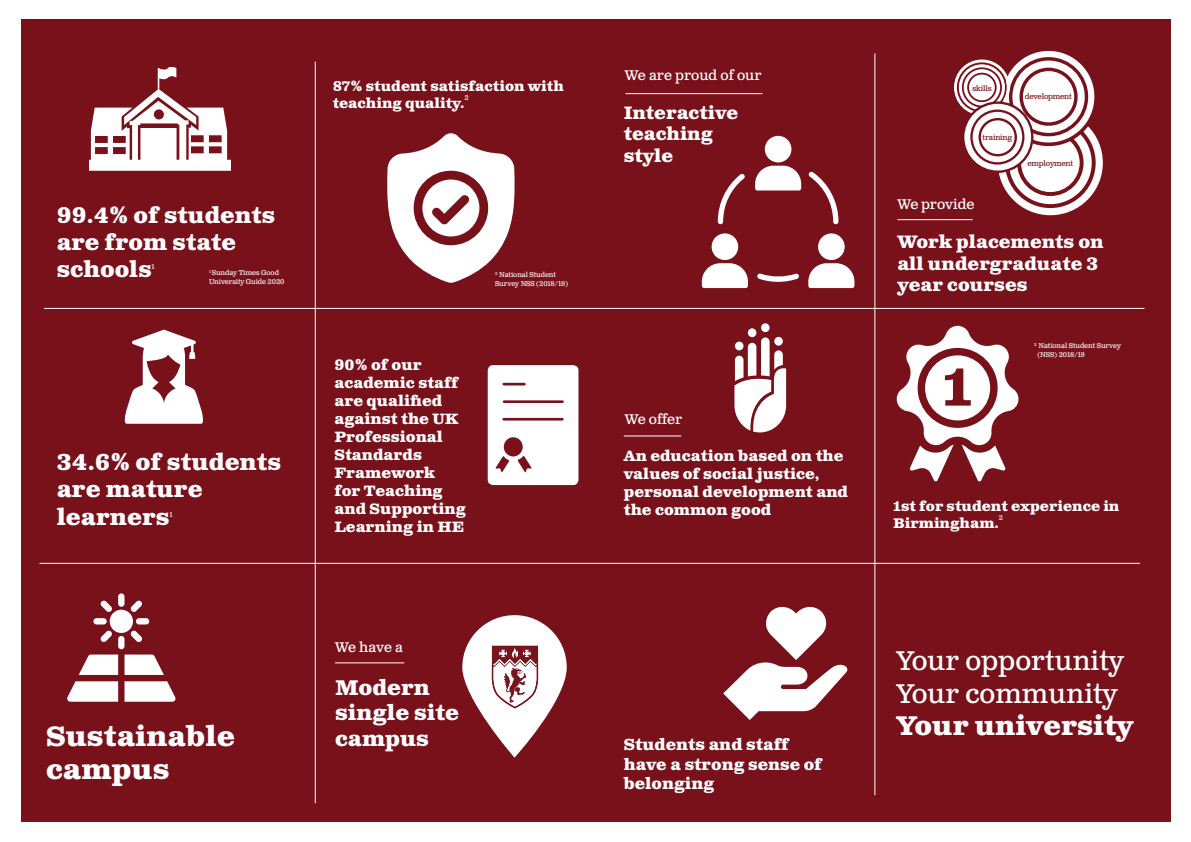
<style>
.page{position:relative;width:1191px;height:842px;background:#fff}
.page>*{position:absolute;margin:0;border:0;box-sizing:border-box;transform-origin:0 0}
.t1{font:700 53.3px "Clarendon Text Pro";color:#79111b}
.t2{font:700 28px/33.6px "Clarendon Text Pro";color:#fff}
.t3{font:27px "Clarendon Text Pro";color:#fff}
.t4{font:700 27px "Clarendon Text Pro";color:#fff}
.t5{font:700 23px/27.6px "Clarendon Text Pro";color:#fff}
.t6{font:700 22.3px/26.8px "Clarendon Text Pro";color:#fff}
.t7{font:700 21.3px/25.6px "Clarendon Text Pro";color:#fff}
.t8{font:700 18px/21.6px "Clarendon Text Pro";color:#fff}
.t9{font:700 16px/19.2px "Clarendon Text Pro";color:#fff}
.t10{font:700 15px/18px "Clarendon Text Pro";color:#fff}
.t11{font:700 14px/16.8px "Clarendon Text Pro";color:#fff}
.t12{font:14px "Clarendon Text Pro";color:#fff}
.t13{font:7.7px "Clarendon Text Pro";letter-spacing:-.03em;color:#79111b}
.t14{font:7px/9px "Clarendon Text Pro";letter-spacing:-.01em;color:#fff}
</style>
<div class="page">
<div style="left:21px;top:20px;width:1149px;height:802px;background:#79111b"></div>
<svg style="left:994px;top:106px;width:112px;height:113px;fill:#fff"></svg>
<svg style="left:1005px;top:117px;width:90px;height:91px;fill:#fff"></svg>
<div style="left:1017px;top:130px;width:66px;height:66px;background:#fff;border:4px solid #79111b;border-radius:50%"></div>
<svg style="left:1001px;top:50px;width:94px;height:94px;fill:#fff"></svg>
<svg style="left:1011px;top:60px;width:74px;height:74px;fill:#fff"></svg>
<div style="left:1009px;top:57px;width:79px;height:79px;border:3px solid #79111b;border-radius:50%"></div>
<div style="left:999px;top:47px;width:99px;height:99px;border:4px solid #79111b;border-radius:50%"></div>
<div style="left:1022px;top:70px;width:53px;height:53px;background:#fff;border-radius:50%"></div>
<div style="left:1019px;top:68px;width:58px;height:58px;border:3px solid #79111b;border-radius:50%"></div>
<svg style="left:958px;top:64px;width:47px;height:47px"></svg>
<div style="left:957px;top:62px;width:49px;height:50px;border:2px solid #79111b;border-radius:50%"></div>
<div style="left:954px;top:60px;width:55px;height:55px;border:3px solid #fff;border-radius:50%"></div>
<svg style="left:963px;top:69px;width:37px;height:37px"></svg>
<div style="left:962px;top:67px;width:40px;height:40px;border:2px solid #79111b;border-radius:50%"></div>
<div style="left:968px;top:74px;width:27px;height:27px;background:#fff;border-radius:50%"></div>
<div style="left:967px;top:73px;width:29px;height:29px;border:2px solid #79111b;border-radius:50%"></div>
<svg style="left:962px;top:101px;width:71px;height:72px;fill:#fff"></svg>
<svg style="left:970px;top:110px;width:54px;height:55px"></svg>
<div style="left:980px;top:120px;width:35px;height:35px;background:#fff;border-radius:50%"></div>
<div style="left:978px;top:118px;width:39px;height:38px;border:2px solid #79111b;border-radius:50%"></div>
<hr style="left:874px;top:54px;width:1px;height:741px;background:#fff">
<hr style="left:315px;top:62px;width:1px;height:741px;background:#fff">
<svg style="left:734px;top:323px;width:52px;height:109px"></svg>
<div style="left:774px;top:337px;width:9px;height:9px;background:#fff;border-radius:50%"></div>
<hr style="left:624px;top:436px;width:57px;height:1px;background:#fff">
<div style="left:765px;top:136px;width:26px;height:26px;background:#fff;border-radius:50%"></div>
<svg style="left:755px;top:166px;width:46px;height:24px"></svg>
<svg style="left:718px;top:174px;width:27px;height:50px"></svg>
<svg style="left:757px;top:273px;width:42px;height:9px"></svg>
<svg style="left:808px;top:171px;width:30px;height:53px"></svg>
<div style="left:711px;top:233px;width:27px;height:27px;background:#fff;border-radius:50%"></div>
<svg style="left:701px;top:263px;width:47px;height:25px"></svg>
<div style="left:818px;top:233px;width:26px;height:27px;background:#fff;border-radius:50%"></div>
<svg style="left:808px;top:263px;width:46px;height:25px"></svg>
<hr style="left:625px;top:93px;width:137px;height:1px;background:#fff">
<hr style="left:897px;top:219px;width:75px;height:1px;background:#fff">
<svg style="left:462px;top:615px;width:105px;height:143px"></svg>
<svg style="left:723px;top:607px;width:125px;height:113px"></svg>
<svg style="left:79px;top:654px;width:39px;height:21px"></svg>
<svg style="left:124px;top:654px;width:40px;height:21px"></svg>
<svg style="left:124px;top:681px;width:52px;height:21px"></svg>
<svg style="left:67px;top:681px;width:51px;height:21px"></svg>
<div style="left:110px;top:610px;width:23px;height:23px;background:#fff;border-radius:50%"></div>
<div style="left:118px;top:593px;width:6px;height:14px;background:#fff;border-radius:3px"></div>
<div style="left:118px;top:636px;width:6px;height:13px;background:#fff;border-radius:3px"></div>
<svg style="left:100px;top:600px;width:12px;height:12px"></svg>
<svg style="left:130px;top:630px;width:12px;height:12px"></svg>
<div style="left:93px;top:618px;width:14px;height:6px;background:#fff;border-radius:3px"></div>
<div style="left:136px;top:618px;width:13px;height:6px;background:#fff;border-radius:3px"></div>
<svg style="left:100px;top:630px;width:12px;height:12px"></svg>
<svg style="left:130px;top:600px;width:12px;height:12px"></svg>
<hr style="left:44px;top:308px;width:1100px;height:1px;background:#fff">
<hr style="left:39px;top:563px;width:1100px;height:1px;background:#fff">
<svg style="left:488px;top:365px;width:90px;height:120px;background:#f3ebeb"></svg>
<hr style="left:335px;top:662px;width:69px;height:1px;background:#fff">
<svg style="left:125px;top:330px;width:78px;height:94px"></svg>
<svg style="left:896px;top:326px;width:123px;height:155px"></svg>
<div style="left:925px;top:355px;width:65px;height:65px;background:#fff;border-radius:50%"></div>
<svg style="left:89px;top:67px;width:141px;height:104px"></svg>
<svg style="left:387px;top:133px;width:128px;height:150px"></svg>
<div style="left:476px;top:626px;width:74px;height:74px;background:#fff;border-radius:50%"></div>
<img style="left:487px;top:645px;width:57px;height:67px">
<p class="t6" style="left:57px;top:203px;width:220px">99.4% of students are from state schools</p>
<p class="t14" style="left:152px;top:262px;width:5px">1</p>
<p class="t14" style="left:209px;top:269px;width:77px"><sup>1</sup> Sunday Times Good<br>University Guide 2020</p>
<p class="t5" style="left:57px;top:449px;width:226px">34.6% of students are mature learners</p>
<p class="t14" style="left:169px;top:510px;width:5px">1</p>
<p class="t2" style="left:46px;top:721px;width:190px">Sustainable campus</p>
<p class="t11" style="left:333px;top:79px;width:233px">87% student satisfaction with teaching quality.</p>
<p class="t14" style="left:464px;top:93px;width:6px">2</p>
<p class="t10" style="left:334px;top:357px;width:133px">90% of our academic staff are qualified against the UK<br>Professional<br>Standards<br>Framework<br>for Teaching and Supporting<br>Learning in HE</p>
<p class="t14" style="left:495px;top:270px;width:75px"><sup>2</sup> National Student<br>Survey NSS (2018/19)</p>
<p class="t12" style="left:335px;top:639px;width:70px">We have a</p>
<p class="t7" style="left:335px;top:676px;width:125px">Modern single site campus</p>
<p class="t12" style="left:625px;top:67px;width:138px">We are proud of our</p>
<p class="t8" style="left:624px;top:103px;width:116px">Interactive</p>
<p class="t8" style="left:624px;top:124px;width:91px">teaching</p>
<p class="t8" style="left:624px;top:146px;width:51px">style</p>
<p class="t12" style="left:625px;top:411px;width:59px">We offer</p>
<p class="t10" style="left:624px;top:447px;width:226px">An education based on the values of social justice, personal development and the common good</p>
<p class="t13" style="left:972px;top:83px;width:21px">skills</p>
<p class="t13" style="left:1024px;top:92px;width:49px">development</p>
<p class="t13" style="left:982px;top:133px;width:31px">training</p>
<p class="t12" style="left:897px;top:196px;width:78px">We provide</p>
<p class="t13" style="left:1027px;top:159px;width:47px">employment</p>
<p class="t8" style="left:897px;top:232px;width:208px">Work placements on all undergraduate 3 year courses</p>
<p class="t1" style="left:942px;top:355px;width:31px">1</p>
<p class="t14" style="left:1034px;top:342px;width:88px"><sup>2</sup> National Student Survey</p>
<p class="t14" style="left:1037px;top:351px;width:49px">(NSS) 2018/19</p>
<p class="t11" style="left:893px;top:499px;width:228px">1st for student experience in<br>Birmingham.</p>
<p class="t14" style="left:999px;top:514px;width:6px">2</p>
<p class="t9" style="left:624px;top:736px;width:200px">Students and staff have a strong sense of belonging</p>
<p class="t3" style="left:896px;top:645px;width:229px">Your opportunity</p>
<p class="t3" style="left:896px;top:677px;width:222px">Your community</p>
<p class="t4" style="left:896px;top:709px;width:238px">Your university</p>
</div>
